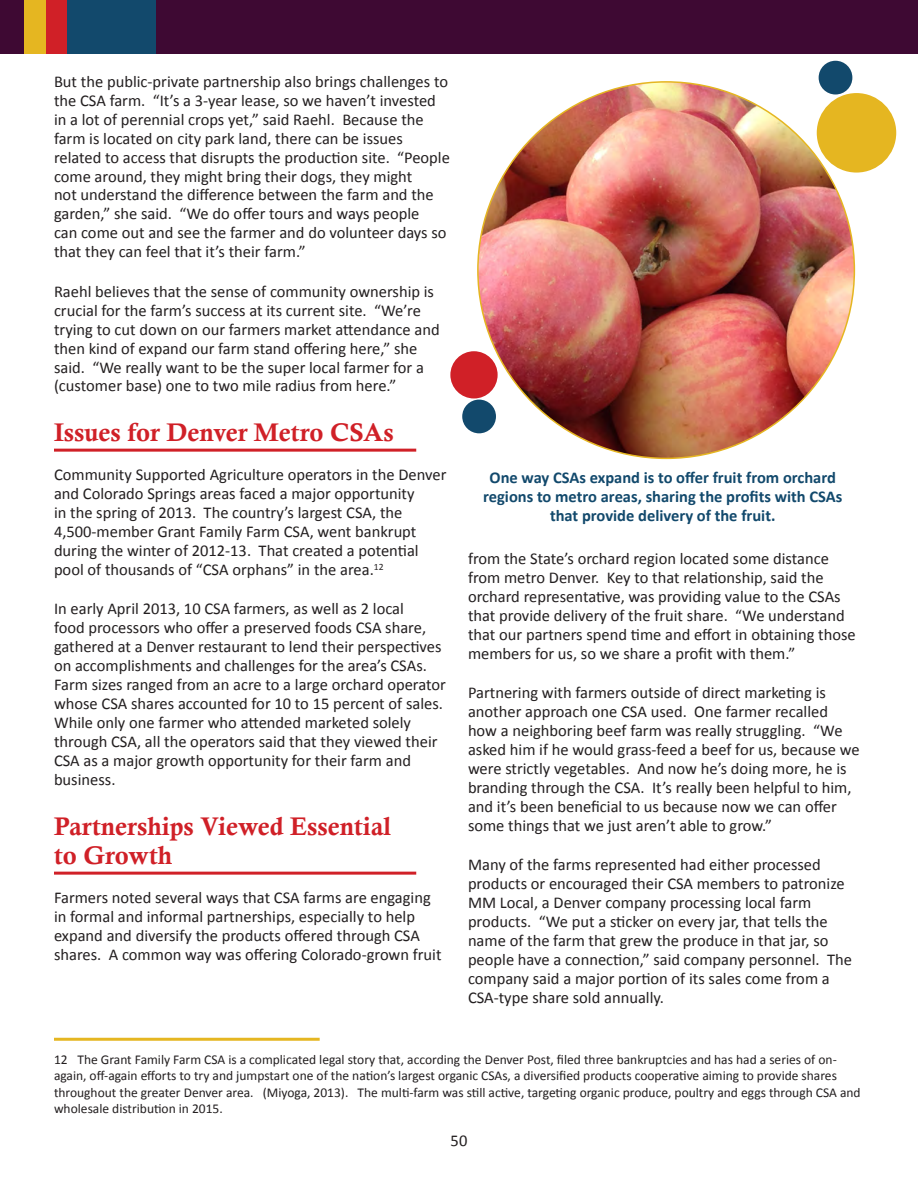
<style>
.page{position:relative;width:918px;height:1188px;background:#fff}
.page>*{position:absolute;margin:0;border:0;box-sizing:border-box;transform-origin:0 0}
.Heading_3{font:25.5px/29.4px "Calis MT Bol";color:#d02027}
.t1{font:16.5px/18.9px "Calibri";color:#231f20}
.t2{font:700 16.5px/18.9px "Calibri";color:#12496c;text-align:center}
.t3{font:13.5px/16.2px "Calibri";color:#231f20}
</style>
<div class="page">
<div style="left:0;top:0;width:918px;height:54px;background:#3e0933"></div>
<div style="left:45px;top:0;width:111px;height:54px;background:#12496c"></div>
<div style="left:45px;top:0;width:22px;height:54px;background:#d02027"></div>
<div style="left:24px;top:0;width:21px;height:54px;background:#e5b621"></div>
<hr style="left:54px;top:449px;width:362px;height:3px;background:#d02027">
<hr style="left:54px;top:872px;width:362px;height:3px;background:#d02027">
<img style="left:478px;top:82px;width:376px;height:376px;border-radius:188px">
<div style="left:817px;top:93px;width:79px;height:80px;background:#e5b621;border-radius:50%"></div>
<div style="left:450px;top:351px;width:48px;height:47px;background:#d02027;border-radius:50%"></div>
<div style="left:819px;top:61px;width:33px;height:33px;background:#12496c;border-radius:50%"></div>
<div style="left:462px;top:400px;width:34px;height:33px;background:#12496c;border-radius:50%"></div>
<hr style="left:54px;top:1038px;width:266px;height:3px;background:#e5b621">
<p class="t1" style="left:54px;top:72px;width:397px">But the public-private partnership also brings challenges to the CSA farm. “It’s a 3-year lease, so we haven’t invested in a lot of perennial crops yet,” said Raehl. Because the farm is located on city park land, there can be issues related to access that disrupts the production site. “People come around, they might bring their dogs, they might<br>not understand the difference between the farm and the garden,” she said. “We do offer tours and ways people<br>can come out and see the farmer and do volunteer days so that they can feel that it’s their farm.”</p>
<p class="t1" style="left:54px;top:282px;width:387px">Raehl believes that the sense of community ownership is crucial for the farm’s success at its current site. “We’re trying to cut down on our farmers market attendance and then kind of expand our farm stand offering here,” she said. “We really want to be the super local farmer for a (customer base) one to two mile radius from here.”</p>
<p class="Heading_3" style="left:54px;top:418px;width:341px">Issues for Denver Metro CSAs</p>
<p class="t1" style="left:54px;top:465px;width:394px">Community Supported Agriculture operators in the Denver and Colorado Springs areas faced a major opportunity<br>in the spring of 2013. The country’s largest CSA, the 4,500-member Grant Family Farm CSA, went bankrupt during the winter of 2012-13. That created a potential pool of thousands of “CSA orphans” in the area.<sup>12</sup></p>
<p class="t1" style="left:54px;top:599px;width:393px">In early April 2013, 10 CSA farmers, as well as 2 local<br>food processors who offer a preserved foods CSA share, gathered at a Denver restaurant to lend their perspectives on accomplishments and challenges for the area’s CSAs.<br>Farm sizes ranged from an acre to a large orchard operator whose CSA shares accounted for 10 to 15 percent of sales.<br>While only one farmer who attended marketed solely through CSA, all the operators said that they viewed their CSA as a major growth opportunity for their farm and business.</p>
<p class="Heading_3" style="left:54px;top:811px;width:339px">Partnerships Viewed Essential to Growth</p>
<p class="t1" style="left:54px;top:888px;width:389px">Farmers noted several ways that CSA farms are engaging in formal and informal partnerships, especially to help expand and diversify the products offered through CSA shares. A common way was offering Colorado-grown fruit</p>
<p class="t2" style="left:483px;top:468px;width:361px">One way CSAs expand is to offer fruit from orchard regions to metro areas, sharing the profits with CSAs that provide delivery of the fruit.</p>
<p class="t1" style="left:468px;top:549px;width:389px">from the State’s orchard region located some distance from metro Denver. Key to that relationship, said the orchard representative, was providing value to the CSAs that provide delivery of the fruit share. “We understand that our partners spend time and effort in obtaining those members for us, so we share a profit with them.”</p>
<p class="t1" style="left:468px;top:683px;width:393px">Partnering with farmers outside of direct marketing is another approach one CSA used. One farmer recalled how a neighboring beef farm was really struggling. “We asked him if he would grass-feed a beef for us, because we were strictly vegetables. And now he’s doing more, he is branding through the CSA. It’s really been helpful to him, and it’s been beneficial to us because now we can offer some things that we just aren’t able to grow.”</p>
<p class="t1" style="left:468px;top:855px;width:386px">Many of the farms represented had either processed products or encouraged their CSA members to patronize MM Local, a Denver company processing local farm products. “We put a sticker on every jar, that tells the name of the farm that grew the produce in that jar, so people have a connection,” said company personnel. The company said a major portion of its sales come from a CSA-type share sold annually.</p>
<p class="t3" style="left:54px;top:1052px;width:808px">12 The Grant Family Farm CSA is a complicated legal story that, according the Denver Post, filed three bankruptcies and has had a series of on&shy;again, off-again efforts to try and jumpstart one of the nation’s largest organic CSAs, a diversified products cooperative aiming to provide shares throughout the greater Denver area. (Miyoga, 2013). The multi-farm was still active, targeting organic produce, poultry and eggs through CSA and wholesale distribution in 2015.</p>
<p class="t1" style="left:451px;top:1132px;width:18px">50</p>
</div>
